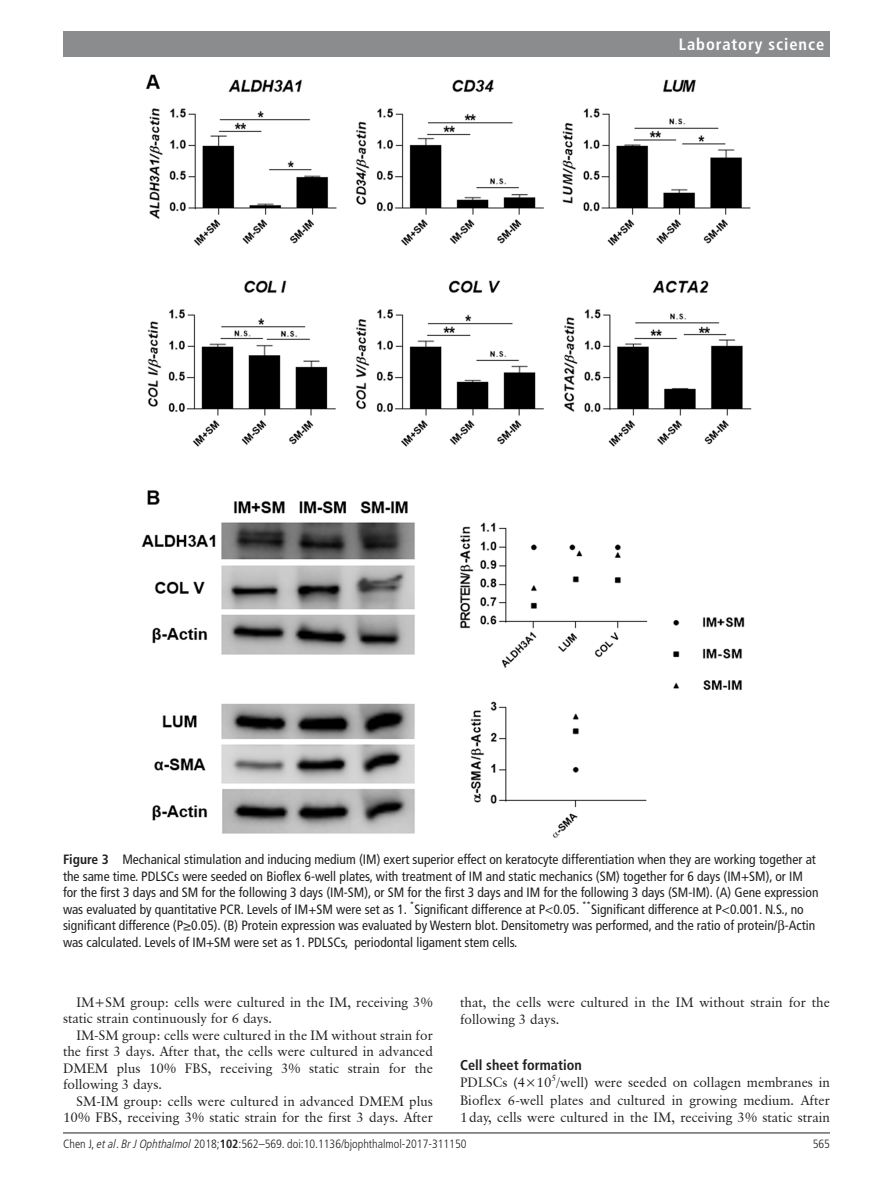
<style>
.page{position:relative;width:893px;height:1191px;background:#fff}
.page>*{position:absolute;margin:0;border:0;box-sizing:border-box;transform-origin:0 0}
.t1{font:700 condensed 16.5px "Frutiger LT Pro";letter-spacing:.055em;color:#fff}
.t2{font:700 condensed 14.25px "Frutiger LT Pro";color:#231f20}
.t3{font:condensed 13.5px/16.5px "Frutiger LT Pro";color:#231f20}
.t4{font:13.5px/16.5px "Classical Garamond BT";color:#231f20}
.t5{font:300 condensed 12px "Frutiger LT Pro";color:#231f20}
.t6{font:condensed 9px "Frutiger LT Pro";color:#231f20}
.t7{font:9px "Classical Garamond BT";color:#231f20}
.s1{font-weight:700}
.s2{font-style:italic}
</style>
<div class="page">
<hr style="left:63px;top:1132px;width:767px;height:1px;background:#231f20">
<div style="left:63px;top:31px;width:767px;height:25px;background:#8a8c8e"></div>
<img style="left:141px;top:74px;width:611px;height:764px">
<p class="t1" style="left:679px;top:34px;width:147px">Laboratory science</p>
<p class="t3" style="left:63px;top:851px;width:757px"><span class="s1">Figure 3</span> Mechanical stimulation and inducing medium (IM) exert superior effect on keratocyte differentiation when they are working together at the same time. PDLSCs were seeded on Bioflex 6-well plates, with treatment of IM and static mechanics (SM) together for 6 days (IM+SM), or IM for the first 3 days and SM for the following 3 days (IM-SM), or SM for the first 3 days and IM for the following 3 days (SM-IM). (A) Gene expression was evaluated by quantitative PCR. Levels of IM+SM were set as 1. <sup>*</sup>Significant difference at P&lt;0.05.</p>
<p class="t6" style="left:582px;top:899px;width:10px">**</p>
<p class="t3" style="left:63px;top:901px;width:754px;text-indent:528px">Significant difference at P&lt;0.001. N.S., no significant difference (P≥0.05). (B) Protein expression was evaluated by Western blot. Densitometry was performed, and the ratio of protein/ -Actin was calculated. Levels of IM+SM were set as 1. PDLSCs, periodontal ligament stem cells.</p>
<p class="t4" style="left:63px;top:993px;width:371px;text-indent:14px">IM+SM group: cells were cultured in the IM, receiving 3% static strain continuously for 6 days.</p>
<p class="t4" style="left:63px;top:1026px;width:371px;text-align:justify;text-indent:14px">IM-SM group: cells were cultured in the IM without strain for the first 3 days. After that, the cells were cultured in advanced DMEM plus 10% FBS, receiving 3% static strain for the following 3 days.</p>
<p class="t4" style="left:63px;top:1092px;width:371px;text-align:right">SM-IM group: cells were cultured in advanced DMEM plus<br>10% FBS, receiving 3% static strain for the first 3 days. After</p>
<p class="t4" style="left:460px;top:993px;width:371px;line-height:17.4px">that, the cells were cultured in the IM without strain for the following 3 days.</p>
<p class="t2" style="left:460px;top:1056px;width:123px">Cell sheet formation</p>
<p class="t4" style="left:460px;top:1074px;width:371px">PDLSCs (4×10 /well) were seeded on collagen membranes in</p>
<p class="t7" style="left:551px;top:1072px;width:6px">5</p>
<p class="t4" style="left:460px;top:1091px;width:371px;line-height:17.4px">Bioflex 6-well plates and cultured in growing medium. After<br>1day, cells were cultured in the IM, receiving 3% static strain</p>
<p class="t5" style="left:63px;top:1136px;width:405px">Chen J, <span class="s2">et al</span>. <span class="s2">Br J Ophthalmol</span> 2018;<span class="s1">102</span>:562–569. doi:10.1136/bjophthalmol-2017-311150</p>
<p class="t5" style="left:813px;top:1136px;width:19px">565</p>
</div>
